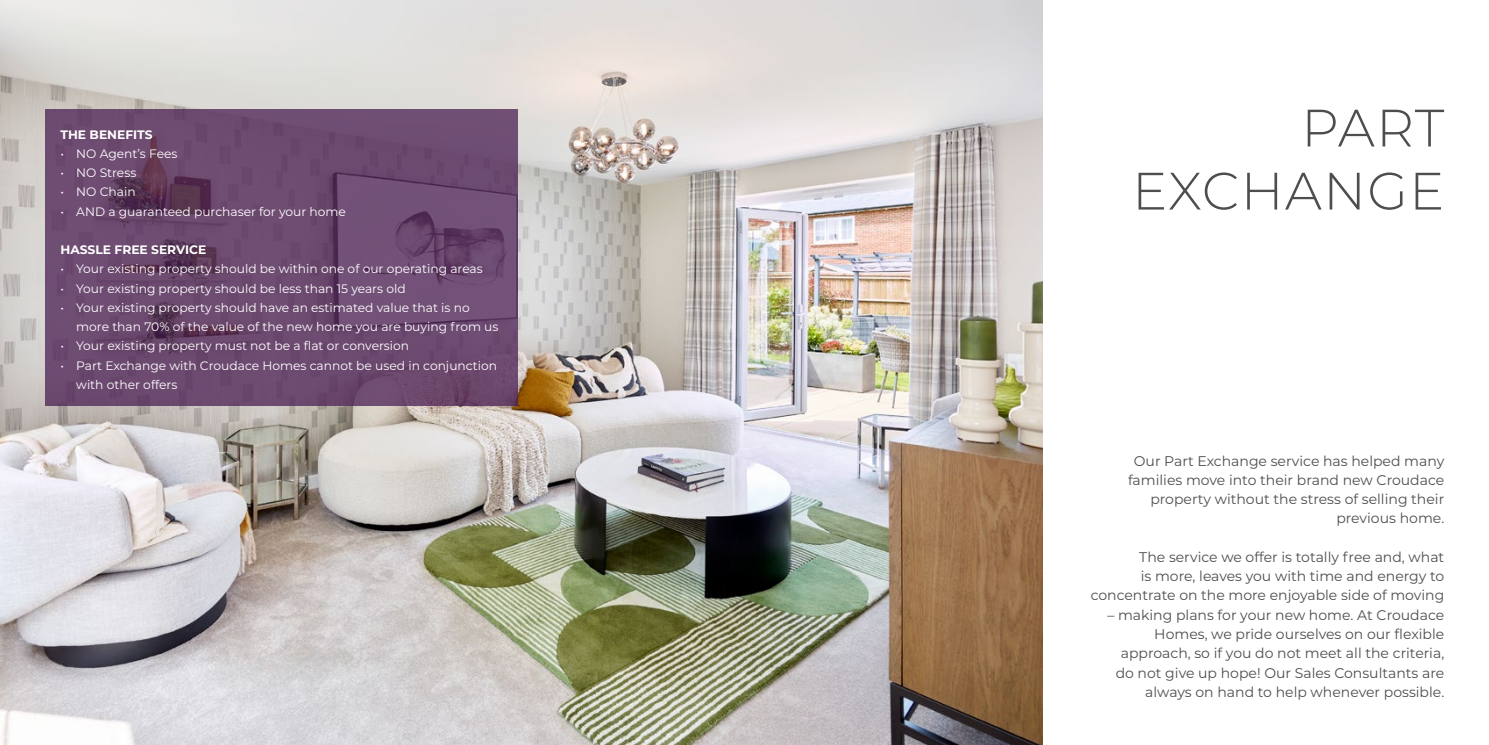
<style>
.page{position:relative;width:1489px;height:745px;background:#fff}
.page>*{position:absolute;margin:0;border:0;box-sizing:border-box;transform-origin:0 0}
.t1{font:300 52.5px/63px "Montserrat";letter-spacing:.025em;color:#4d4e4e;text-align:right}
.t2{font:14px/19.2px "Montserrat";color:#4d4e4e;text-align:right}
.t3{font:12.25px/19.2px "Montserrat";color:#fff}
.t4{font:700 12.25px "Montserrat";color:#fff}
</style>
<div class="page">
<img style="left:0;top:0;width:1042px;height:744px">
<svg style="left:45px;top:109px;width:472px;height:297px;background:#6b486e"></svg>
<p class="t4" style="left:60px;top:125px;width:94px">THE BENEFITS</p>
<p class="t3" style="left:60px;top:143px;width:118px">• NO Agent’s Fees</p>
<p class="t3" style="left:60px;top:162px;width:77px">• NO Stress</p>
<p class="t3" style="left:60px;top:182px;width:77px">• NO Chain</p>
<p class="t3" style="left:60px;top:201px;width:287px">• AND a guaranteed purchaser for your home</p>
<p class="t4" style="left:60px;top:241px;width:147px">HASSLE FREE SERVICE</p>
<p class="t3" style="left:60px;top:259px;width:424px">• Your existing property should be within one of our operating areas</p>
<p class="t3" style="left:60px;top:278px;width:346px">• Your existing property should be less than 15 years old</p>
<p class="t3" style="left:76px;top:297px;width:424px;text-indent:-16px">• Your existing property should have an estimated value that is no more than 70% of the value of the new home you are buying from us</p>
<p class="t3" style="left:60px;top:336px;width:350px">• Your existing property must not be a flat or conversion</p>
<p class="t3" style="left:76px;top:355px;width:422px;text-indent:-16px">• Part Exchange with Croudace Homes cannot be used in conjunction with other offers</p>
<h1 class="t1" style="left:1132px;top:95px;width:314px">PART<br>EXCHANGE</h1>
<p class="t2" style="left:1127px;top:450px;width:318px">Our Part Exchange service has helped many families move into their brand new Croudace property without the stress of selling their previous home.</p>
<p class="t2" style="left:1090px;top:546px;width:355px">The service we offer is totally free and, what<br>is more, leaves you with time and energy to concentrate on the more enjoyable side of moving</p>
<p class="t2" style="left:1107px;top:604px;width:338px">– making plans for your new home. At Croudace Homes, we pride ourselves on our flexible approach, so if you do not meet all the criteria, do not give up hope! Our Sales Consultants are always on hand to help whenever possible.</p>
</div>
